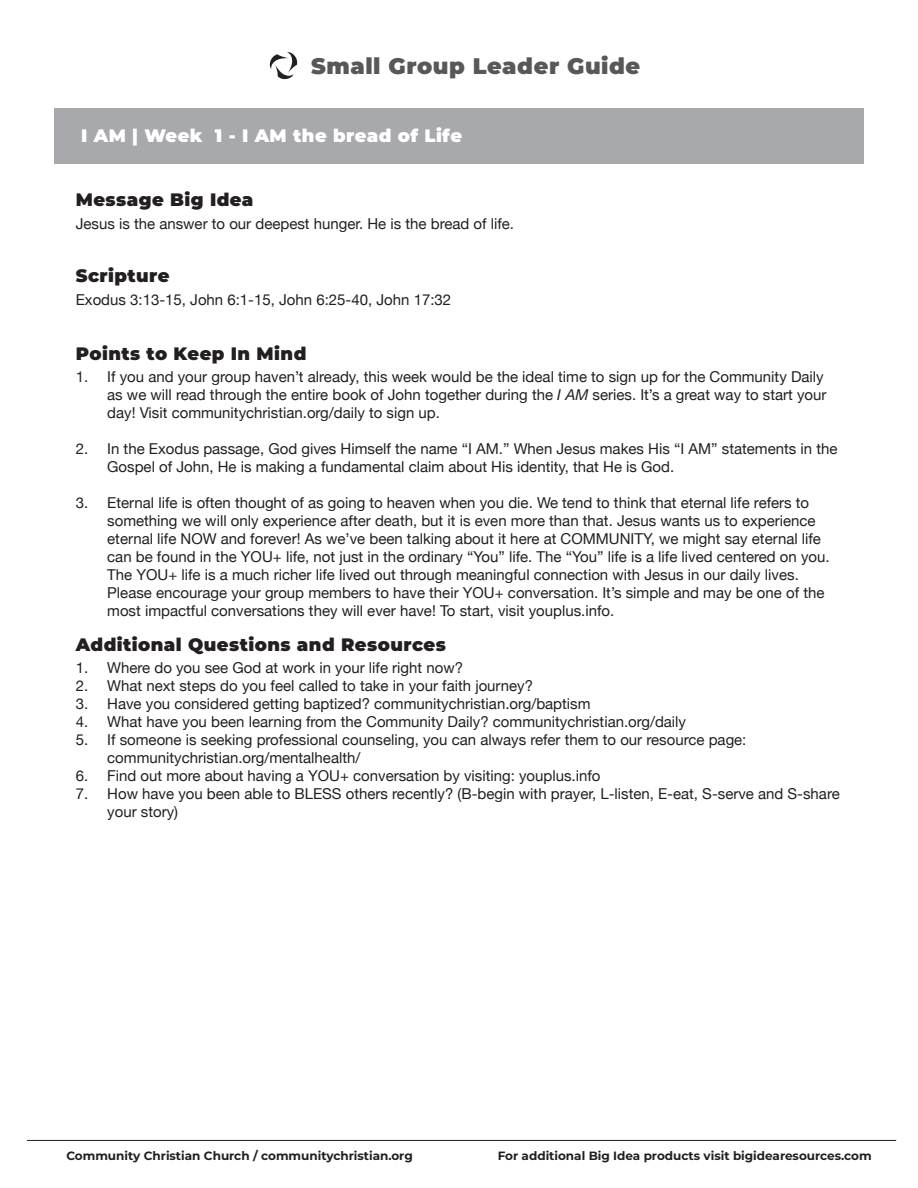
<style>
.page{position:relative;width:918px;height:1188px;background:#fff}
.page>*{position:absolute;margin:0;border:0;box-sizing:border-box;transform-origin:0 0}
.t1{font:900 22.5px "Montserrat";letter-spacing:.025em;color:#57585a}
.Title_medium{font:900 18px "Montserrat";letter-spacing:.025em;color:#231f20}
.Title_medium-2{font:900 18px "Montserrat";letter-spacing:.025em;color:#fff}
.Questions{font:15px/18px "Helvetica Neue";color:#231f20}
.t2{font:700 12px "Montserrat";color:#231f20}
.s1{font-style:italic}
</style>
<div class="page">
<hr style="left:27px;top:1140px;width:869px;height:1px;background:#231f20">
<div style="left:54px;top:108px;width:810px;height:55px;background:#a8a9ad"></div>
<svg style="left:269px;top:52px;width:29px;height:28px"></svg>
<h1 class="t1" style="left:311px;top:51px;width:331px">Small Group Leader Guide</h1>
<p class="Title_medium-2" style="left:81px;top:124px;width:382px">I AM | Week 1 - I AM the bread of Life</p>
<p class="Title_medium" style="left:76px;top:188px;width:179px">Message Big Idea</p>
<p class="Questions" style="left:76px;top:215px;width:440px">Jesus is the answer to our deepest hunger. He is the bread of life.</p>
<p class="Title_medium" style="left:76px;top:264px;width:95px">Scripture</p>
<p class="Questions" style="left:76px;top:291px;width:377px">Exodus 3:13-15, John 6:1-15, John 6:25-40, John 17:32</p>
<p class="Title_medium" style="left:76px;top:342px;width:232px">Points to Keep In Mind</p>
<p class="Questions" style="left:107px;top:369px;width:721px;text-indent:-31px">1. If you and your group haven’t already, this week would be the ideal time to sign up for the Community Daily as we will read through the entire book of John together during the <span class="s1">I AM</span> series. It’s a great way to start your day! Visit communitychristian.org/daily to sign up.</p>
<p class="Questions" style="left:107px;top:441px;width:732px;text-indent:-31px">2. In the Exodus passage, God gives Himself the name “I AM.” When Jesus makes His “I AM” statements in the<br>Gospel of John, He is making a fundamental claim about His identity, that He is God.</p>
<p class="Questions" style="left:107px;top:495px;width:724px;text-indent:-31px">3. Eternal life is often thought of as going to heaven when you die. We tend to think that eternal life refers to something we will only experience after death, but it is even more than that. Jesus wants us to experience eternal life NOW and forever! As we’ve been talking about it here at COMMUNITY, we might say eternal life can be found in the YOU+ life, not just in the ordinary “You” life. The “You” life is a life lived centered on you.<br>The YOU+ life is a much richer life lived out through meaningful connection with Jesus in our daily lives.<br>Please encourage your group members to have their YOU+ conversation. It’s simple and may be one of the most impactful conversations they will ever have! To start, visit youplus.info.</p>
<p class="Title_medium" style="left:76px;top:632px;width:372px">Additional Questions and Resources</p>
<p class="Questions" style="left:76px;top:660px;width:389px">1. Where do you see God at work in your life right now?</p>
<p class="Questions" style="left:76px;top:678px;width:459px">2. What next steps do you feel called to take in your faith journey?</p>
<p class="Questions" style="left:76px;top:696px;width:516px">3. Have you considered getting baptized? communitychristian.org/baptism</p>
<p class="Questions" style="left:76px;top:714px;width:612px">4. What have you been learning from the Community Daily? communitychristian.org/daily</p>
<p class="Questions" style="left:107px;top:732px;width:641px;text-indent:-31px">5. If someone is seeking professional counseling, you can always refer them to our resource page: communitychristian.org/mentalhealth/</p>
<p class="Questions" style="left:76px;top:768px;width:526px">6. Find out more about having a YOU+ conversation by visiting: youplus.info</p>
<p class="Questions" style="left:107px;top:786px;width:734px;text-indent:-31px">7. How have you been able to BLESS others recently? (B-begin with prayer, L-listen, E-eat, S-serve and S-share your story)</p>
<p class="t2" style="left:66px;top:1148px;width:348px">Community Christian Church / communitychristian.org</p>
<p class="t2" style="left:498px;top:1148px;width:375px">For additional Big Idea products visit bigidearesources.com</p>
</div>
